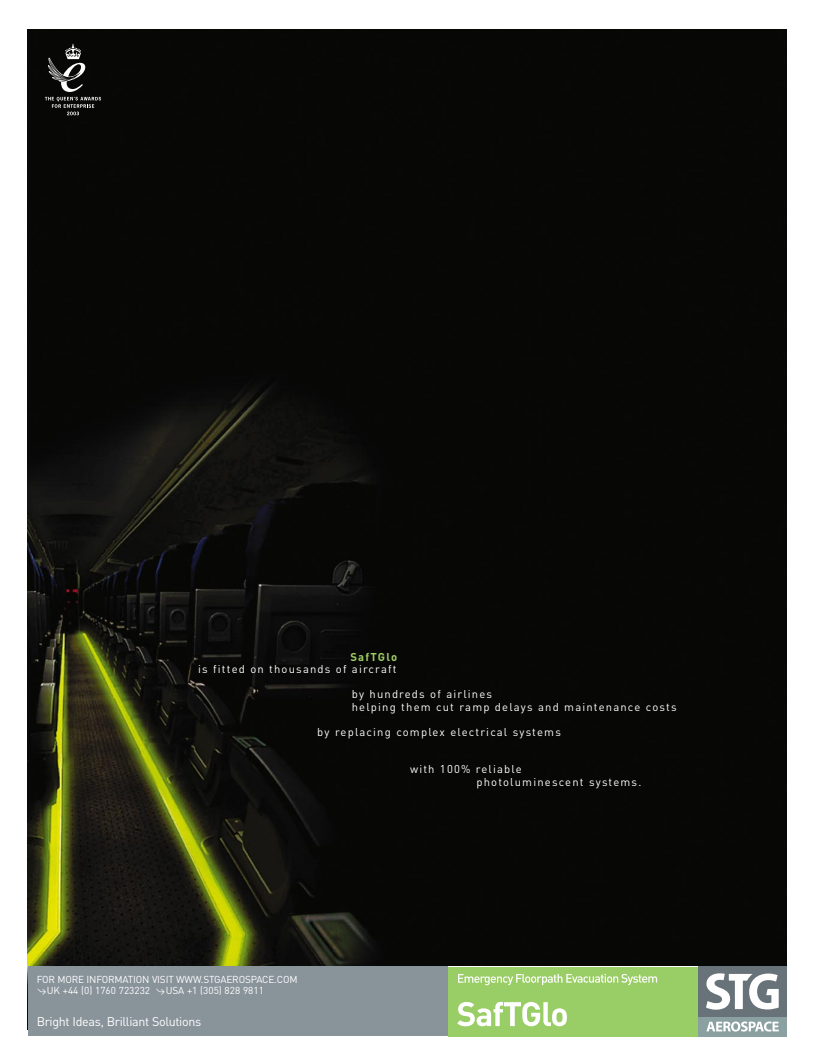
<style>
.page{position:relative;width:815px;height:1064px;background:#fff}
.page>*{position:absolute;margin:0;border:0;box-sizing:border-box;transform-origin:0 0}
.t1{font:12.5px "DIN";letter-spacing:-.025em;color:#fff}
.t2{font:11.25px/12.5px "DIN";letter-spacing:.105em;color:#fff}
.t3{font:700 11.25px "DIN";letter-spacing:.11em;color:#9fce66}
.t4{font:10px/11.2px "DIN";letter-spacing:-.015em;color:#fff}
.s1{font-family:"Foundry Gridnik";font-size:12.5px}
</style>
<div class="page">
<img style="left:28px;top:30px;width:758px;height:936px">
<div style="left:698px;top:966px;width:89px;height:51px;background:#687379"></div>
<div style="left:698px;top:1017px;width:89px;height:19px;background:#8ba0a1"></div>
<svg style="left:706px;top:1021px;width:73px;height:10px"></svg>
<svg style="left:706px;top:973px;width:73px;height:36px"></svg>
<div style="left:448px;top:966px;width:250px;height:70px;background:#99cd65"></div>
<svg style="left:457px;top:1002px;width:110px;height:24px"></svg>
<svg style="left:458px;top:974px;width:199px;height:11px"></svg>
<div style="left:28px;top:966px;width:420px;height:70px;background:#89939a"></div>
<svg style="left:45px;top:44px;width:56px;height:71px;background:#2a2a29"></svg>
<p class="t3" style="left:350px;top:652px;width:48px">SafTGlo</p>
<p class="t2" style="left:198px;top:664px;width:200px">is fitted on thousands of aircraft</p>
<p class="t2" style="left:352px;top:689px;width:326px">by hundreds of airlines<br>helping them cut ramp delays and maintenance costs</p>
<p class="t2" style="left:317px;top:726px;width:245px">by replacing complex electrical systems</p>
<p class="t2" style="left:476px;top:764px;width:167px;text-indent:-66px">with 100% reliable<br>photoluminescent systems.</p>
<p class="t4" style="left:37px;top:975px;width:262px">FOR MORE INFORMATION VISIT WWW.STGAEROSPACE.COM <span class="s1">◊</span>UK +44 (0) 1760 723232 <span class="s1">◊</span>USA +1 (305) 828 9811</p>
<p class="t1" style="left:37px;top:1017px;width:166px">Bright Ideas, Brilliant Solutions</p>
</div>
